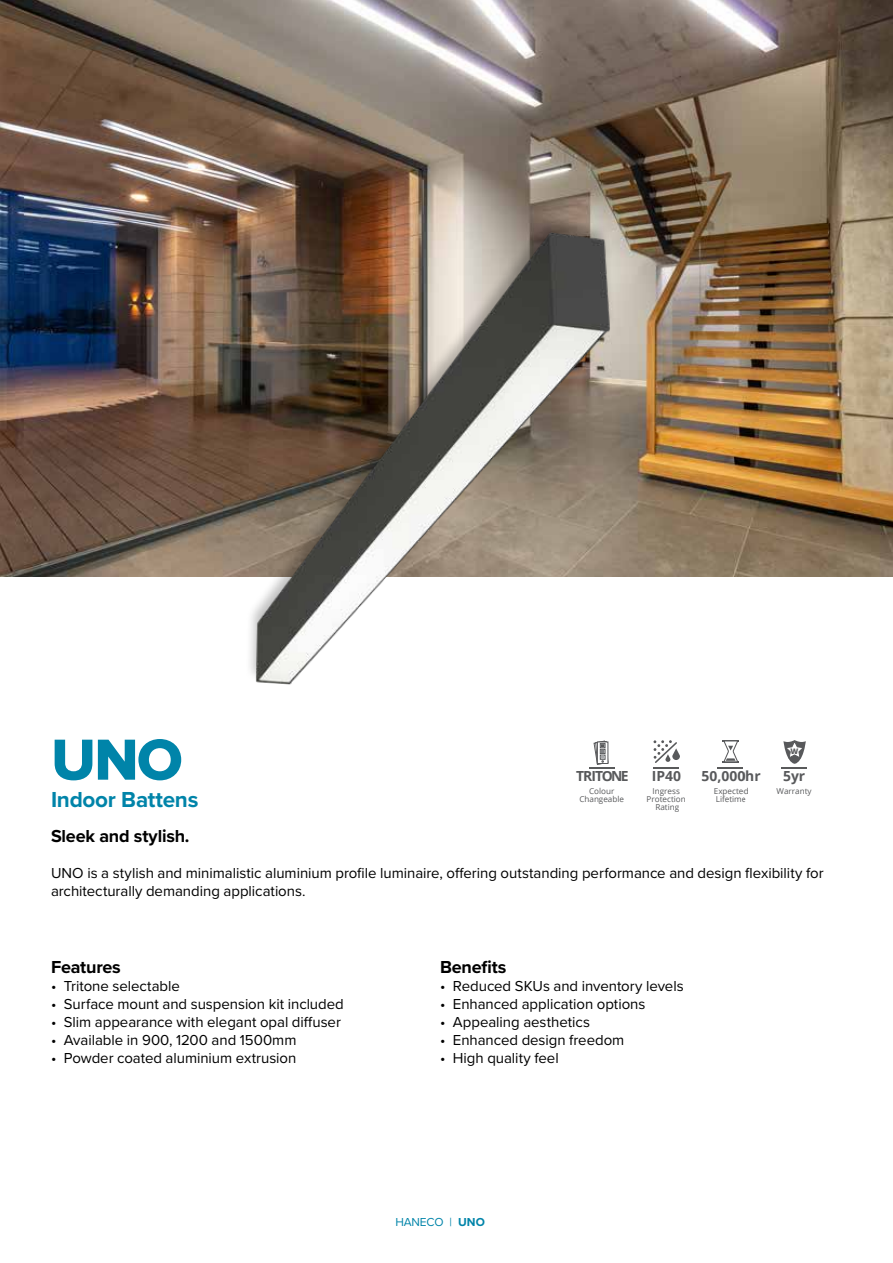
<style>
.page{position:relative;width:893px;height:1263px;background:#fff}
.page>*{position:absolute;margin:0;border:0;box-sizing:border-box;transform-origin:0 0}
.t1{font:60px "Proxima Nova Extrabld";color:#0084a9}
.t2{font:700 22.5px "Proxima Nova";letter-spacing:-.015em;color:#0084a9}
.t3{font:700 18px "Proxima Nova";letter-spacing:-.01em;color:#000}
.t4{font:15px/18px "Proxima Nova";letter-spacing:-.005em;color:#000}
.t5{font:700 13.95px "Open Sans";color:#58595b}
.t6{font:700 13.95px "Open Sans";letter-spacing:-.085em;color:#58595b}
.t7{font:12px "Proxima Nova";letter-spacing:-.01em;color:#0084a9}
.t8{font:8.1px/8.1px "Open Sans";color:#58595b;text-align:center}
.t9{font:800 7.65px "Open Sans";color:#58595b}
.s1{font-weight:700}
</style>
<div class="page">
<img style="left:0;top:0;width:893px;height:576px">
<img style="left:201px;top:221px;width:451px;height:464px">
<svg style="left:722px;top:740px;width:17px;height:23px"></svg>
<hr style="left:718px;top:767px;width:25px;height:2px;background:#595a5b">
<svg style="left:653px;top:740px;width:27px;height:23px"></svg>
<hr style="left:653px;top:767px;width:25px;height:2px;background:#595a5b">
<hr style="left:589px;top:767px;width:25px;height:2px;background:#595a5b">
<svg style="left:594px;top:741px;width:14px;height:24px"></svg>
<svg style="left:783px;top:740px;width:23px;height:24px"></svg>
<hr style="left:782px;top:767px;width:25px;height:2px;background:#595a5b">
<h1 class="t1" style="left:51px;top:725px;width:133px">UNO</h1>
<h2 class="t2" style="left:51px;top:782px;width:149px">Indoor Battens</h2>
<p class="t6" style="left:576px;top:766px;width:54px">TRITONE</p>
<p class="t8" style="left:579px;top:786px;width:46px">Colour<br>Changeable</p>
<p class="t5" style="left:652px;top:766px;width:31px">IP40</p>
<p class="t8" style="left:647px;top:786px;width:41px">Ingress<br>Protection<br>Rating</p>
<p class="t5" style="left:701px;top:766px;width:61px">50,000hr</p>
<p class="t8" style="left:714px;top:786px;width:36px;text-align:left">Expected<br>Lifetime</p>
<p class="t9" style="left:791px;top:745px;width:9px">W</p>
<p class="t8" style="left:777px;top:786px;width:37px">Warranty</p>
<p class="t5" style="left:783px;top:766px;width:24px">5yr</p>
<p class="t3" style="left:51px;top:822px;width:140px">Sleek and stylish.</p>
<p class="t4" style="left:51px;top:863px;width:774px">UNO is a stylish and minimalistic aluminium profile luminaire, offering outstanding performance and design flexibility for architecturally demanding applications.</p>
<p class="t3" style="left:51px;top:954px;width:71px">Features</p>
<p class="t4" style="left:51px;top:976px;width:131px">• Tritone selectable</p>
<p class="t4" style="left:51px;top:994px;width:294px">• Surface mount and suspension kit included</p>
<p class="t4" style="left:51px;top:1012px;width:291px">• Slim appearance with elegant opal diffuser</p>
<p class="t4" style="left:51px;top:1030px;width:247px">• Available in 900, 1200 and 1500mm</p>
<p class="t4" style="left:51px;top:1048px;width:247px">• Powder coated aluminium extrusion</p>
<p class="t3" style="left:440px;top:954px;width:68px">Benefits</p>
<p class="t4" style="left:440px;top:976px;width:245px">• Reduced SKUs and inventory levels</p>
<p class="t4" style="left:440px;top:994px;width:207px">• Enhanced application options</p>
<p class="t4" style="left:440px;top:1012px;width:151px">• Appealing aesthetics</p>
<p class="t4" style="left:440px;top:1030px;width:186px">• Enhanced design freedom</p>
<p class="t4" style="left:440px;top:1048px;width:120px">• High quality feel</p>
<p class="t7" style="left:395px;top:1213px;width:91px">HANECO | <span class="s1">UNO</span></p>
</div>
